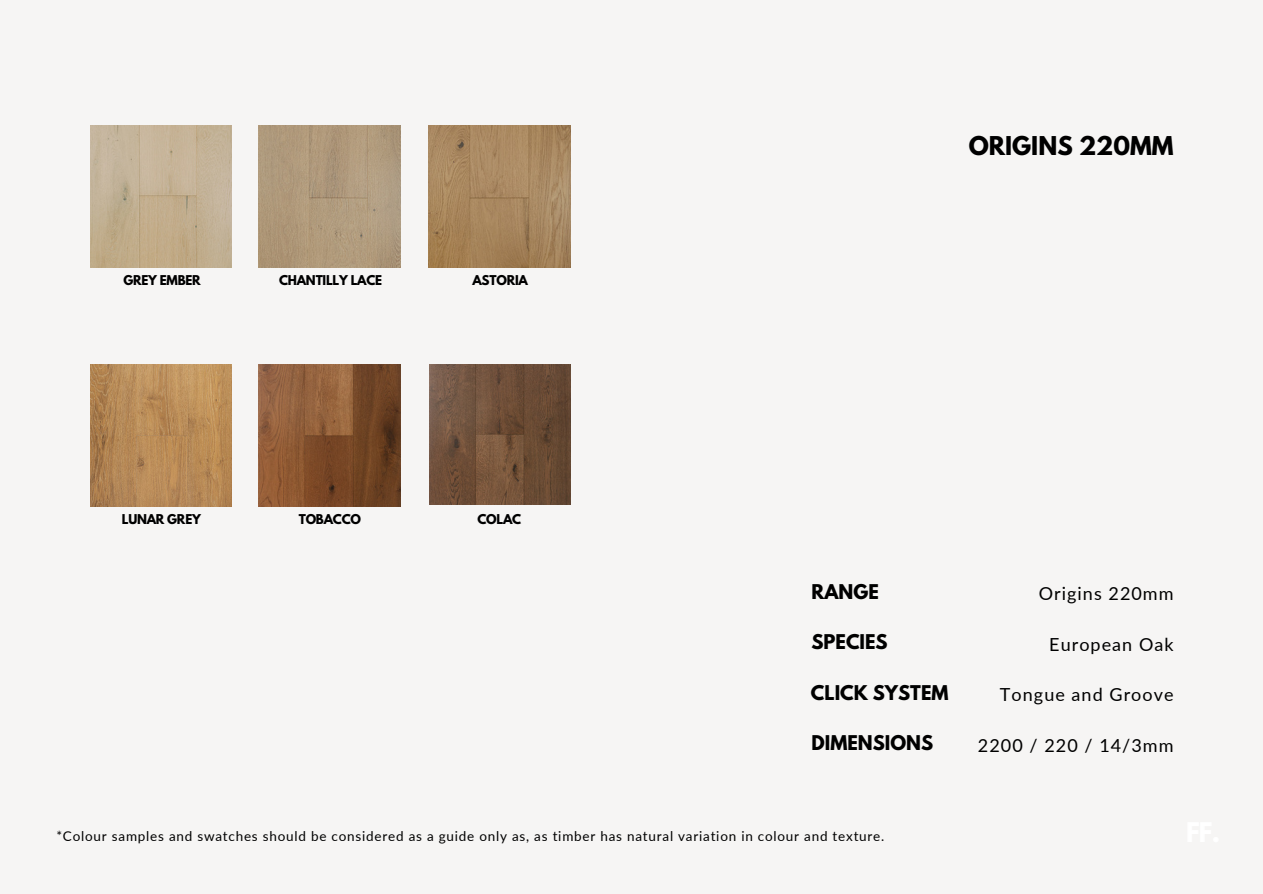
<style>
.page{position:relative;width:1263px;height:894px;background:#fff}
.page>*{position:absolute;margin:0;border:0;box-sizing:border-box;transform-origin:0 0}
.t1{font:700 22.95px "League Spartan";color:#000}
.t2{font:18px "Lato";letter-spacing:.06em;color:#000}
.t3{font:700 18px "League Spartan";color:#000}
.t4{font:13.5px "Lato";letter-spacing:.06em;color:#000}
.t5{font:700 12px "League Spartan";letter-spacing:-.02em;color:#000}
</style>
<div class="page">
<div style="left:0;top:0;width:1263px;height:893px;background:#f6f5f4"></div>
<img style="left:90px;top:125px;width:142px;height:142px">
<img style="left:259px;top:125px;width:141px;height:142px">
<img style="left:429px;top:125px;width:141px;height:142px">
<img style="left:90px;top:364px;width:142px;height:142px">
<img style="left:259px;top:364px;width:141px;height:142px">
<img style="left:430px;top:364px;width:140px;height:141px">
<p class="t5" style="left:123px;top:274px;width:79px">GREY EMBER</p>
<p class="t5" style="left:279px;top:274px;width:105px">CHANTILLY LACE</p>
<p class="t5" style="left:472px;top:274px;width:57px">ASTORIA</p>
<p class="t5" style="left:122px;top:513px;width:81px">LUNAR GREY</p>
<p class="t5" style="left:299px;top:513px;width:64px">TOBACCO</p>
<p class="t5" style="left:477px;top:513px;width:45px">COLAC</p>
<p class="t1" style="left:969px;top:134px;width:206px">ORIGINS 220MM</p>
<p class="t3" style="left:811px;top:583px;width:69px">RANGE</p>
<p class="t2" style="left:1039px;top:582px;width:136px">Origins 220mm</p>
<p class="t3" style="left:811px;top:633px;width:78px">SPECIES</p>
<h3 class="t2" style="left:1049px;top:632px;width:126px">European Oak</h3>
<h3 class="t3" style="left:811px;top:683px;width:139px">CLICK SYSTEM</h3>
<h3 class="t2" style="left:1000px;top:683px;width:175px">Tongue and Groove</h3>
<p class="t3" style="left:811px;top:734px;width:123px">DIMENSIONS</p>
<h3 class="t2" style="left:978px;top:733px;width:197px">2200 / 220 / 14/3mm</h3>
<h4 class="t4" style="left:56px;top:827px;width:829px">*Colour samples and swatches should be considered as a guide only as, as timber has natural variation in colour and texture.</h4>
</div>
